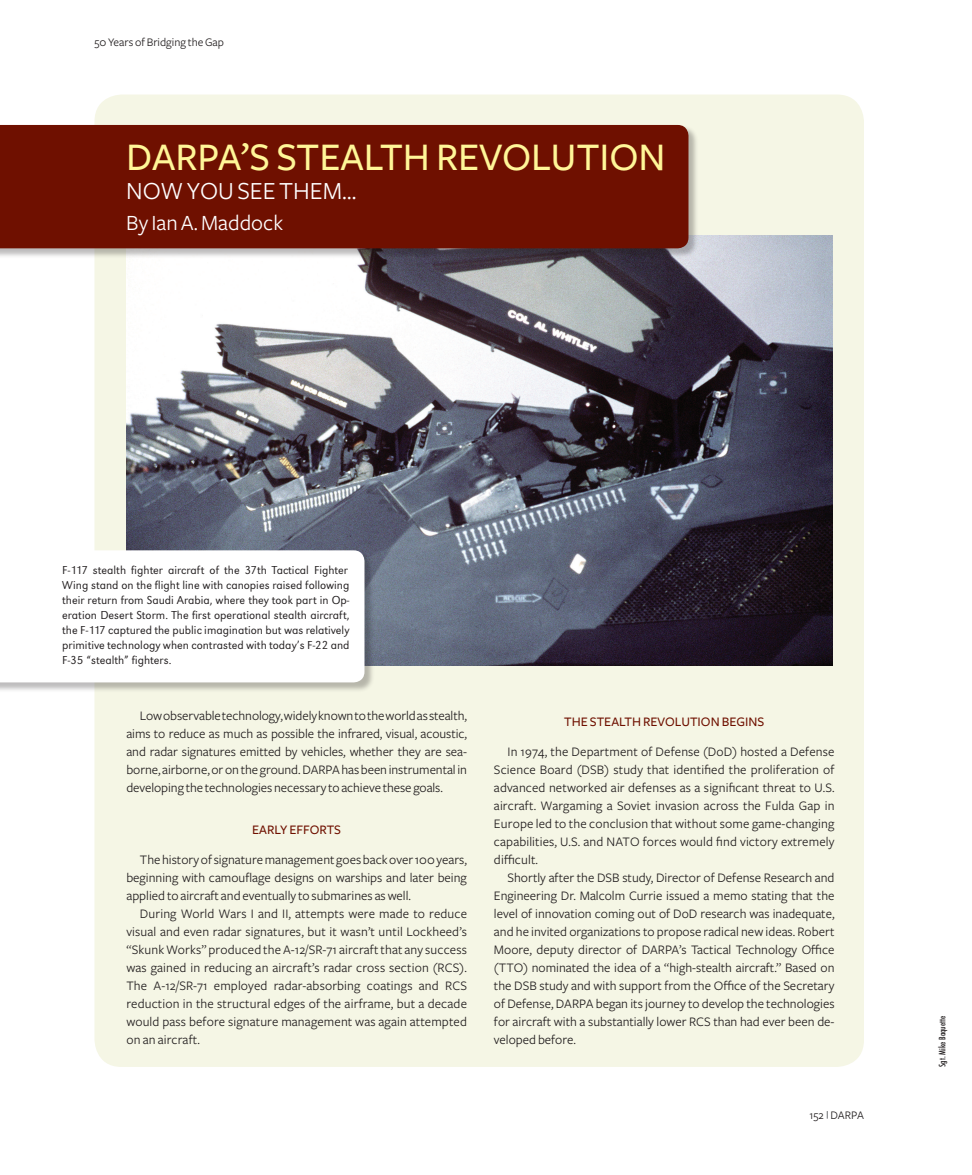
<style>
.page{position:relative;width:972px;height:1175px;background:#fff}
.page>*{position:absolute;margin:0;border:0;box-sizing:border-box;transform-origin:0 0}
.Headline{font:500 40.5px "Freight Sans";color:#fff698}
.Body_Copy{font:25.5px "Freight Sans";color:#fff}
.Deck{font:22.5px "Freight Sans";color:#fff}
.Body_Copy-2{font:13.5px/18px "Freight Sans";color:#231f20;text-align:justify}
.Sub-Head{font:500 13.5px "Freight Sans";color:#6f1000}
.Pic_Caption{font:12px/15px "URW Grotesk";color:#231f20}
.t1{font:12px "Freight Sans";color:#231f20}
.Pic_Credit{font:9.75px "Function Cond";color:#231f20}
</style>
<div class="page">
<div style="left:94px;top:94px;width:770px;height:972px;background:#f5f6e5;border-radius:27px"></div>
<img style="left:126px;top:236px;width:707px;height:429px">
<div style="left:0;top:550px;width:375px;height:143px;background:#231f20;opacity:.3"></div>
<div style="left:0;top:550px;width:364px;height:132px;background:#fff"></div>
<div style="left:0;top:125px;width:699px;height:134px;background:#231f20;opacity:.3"></div>
<div style="left:0;top:125px;width:688px;height:123px;background:#6f1000"></div>
<p class="t1" style="left:94px;top:36px;width:131px">50 Years of Bridging the Gap</p>
<p class="Headline" style="left:126px;top:135px;width:541px">DARPA’S STEALTH REVOLUTION</p>
<p class="Body_Copy" style="left:126px;top:177px;width:77px">Now you</p>
<p class="Body_Copy" style="left:237px;top:177px;width:59px">see them</p>
<p class="Body_Copy" style="left:342px;top:177px;width:16px">…</p>
<p class="Deck" style="left:126px;top:210px;width:158px">By Ian A. Maddock</p>
<p class="Pic_Caption" style="left:62px;top:563px;width:289px">F-117 stealth fighter aircraft of the 37th Tactical Fighter Wing stand on the flight line with canopies raised following their return from Saudi Arabia, where they took part in Op&shy;eration Desert Storm. The first operational stealth aircraft, the F-117 captured the public imagination but was relatively primitive technology when contrasted with today’s F-22 and F-35 “stealth” fighters.</p>
<p class="Body_Copy-2" style="left:126px;top:707px;width:342px;text-indent:14px">Low observable technology, widely known to the world as stealth, aims to reduce as much as possible the infrared, visual, acoustic, and radar signatures emitted by vehicles, whether they are sea&shy;borne, airborne, or on the ground. DARPA has been instrumental in developing the technologies necessary to achieve these goals.</p>
<p class="Sub-Head" style="left:252px;top:822px;width:90px">EARLY EFFORTS</p>
<p class="Body_Copy-2" style="left:126px;top:851px;width:342px;text-indent:14px">The history of signature management goes back over 100 years, beginning with camouflage designs on warships and later being applied to aircraft and eventually to submarines as well.</p>
<p class="Body_Copy-2" style="left:126px;top:905px;width:342px;text-indent:14px">During World Wars I and II, attempts were made to reduce visual and even radar signatures, but it wasn’t until Lockheed’s “Skunk Works” produced the A-12/SR-71 aircraft that any success was gained in reducing an aircraft’s radar cross section (RCS).<br>The A-12/SR-71 employed radar-absorbing coatings and RCS reduction in the structural edges of the airframe, but a decade would pass before signature management was again attempted on an aircraft.</p>
<p class="Sub-Head" style="left:564px;top:714px;width:202px">THE STEALTH REVOLUTION BEGINS</p>
<p class="Body_Copy-2" style="left:494px;top:743px;width:342px;text-indent:14px">In 1974, the Department of Defense (DoD) hosted a Defense Science Board (DSB) study that identified the proliferation of advanced networked air defenses as a significant threat to U.S. aircraft. Wargaming a Soviet invasion across the Fulda Gap in Europe led to the conclusion that without some game-changing capabilities, U.S. and NATO forces would find victory extremely difficult.</p>
<p class="Body_Copy-2" style="left:494px;top:869px;width:342px;text-indent:14px">Shortly after the DSB study, Director of Defense Research and Engineering Dr. Malcolm Currie issued a memo stating that the level of innovation coming out of DoD research was inadequate, and he invited organizations to propose radical new ideas. Robert Moore, deputy director of DARPA’s Tactical Technology Office (TTO) nominated the idea of a “high-stealth aircraft.” Based on the DSB study and with support from the Office of the Secretary of Defense, DARPA began its journey to develop the technologies for aircraft with a substantially lower RCS than had ever been de&shy;veloped before.</p>
<p class="t1" style="left:810px;top:1108px;width:56px">152 DARPA</p>
<p class="Pic_Credit" style="left:937px;top:1066px;width:53px;rotate:-90deg">Sgt. Mike Baquette</p>
</div>
